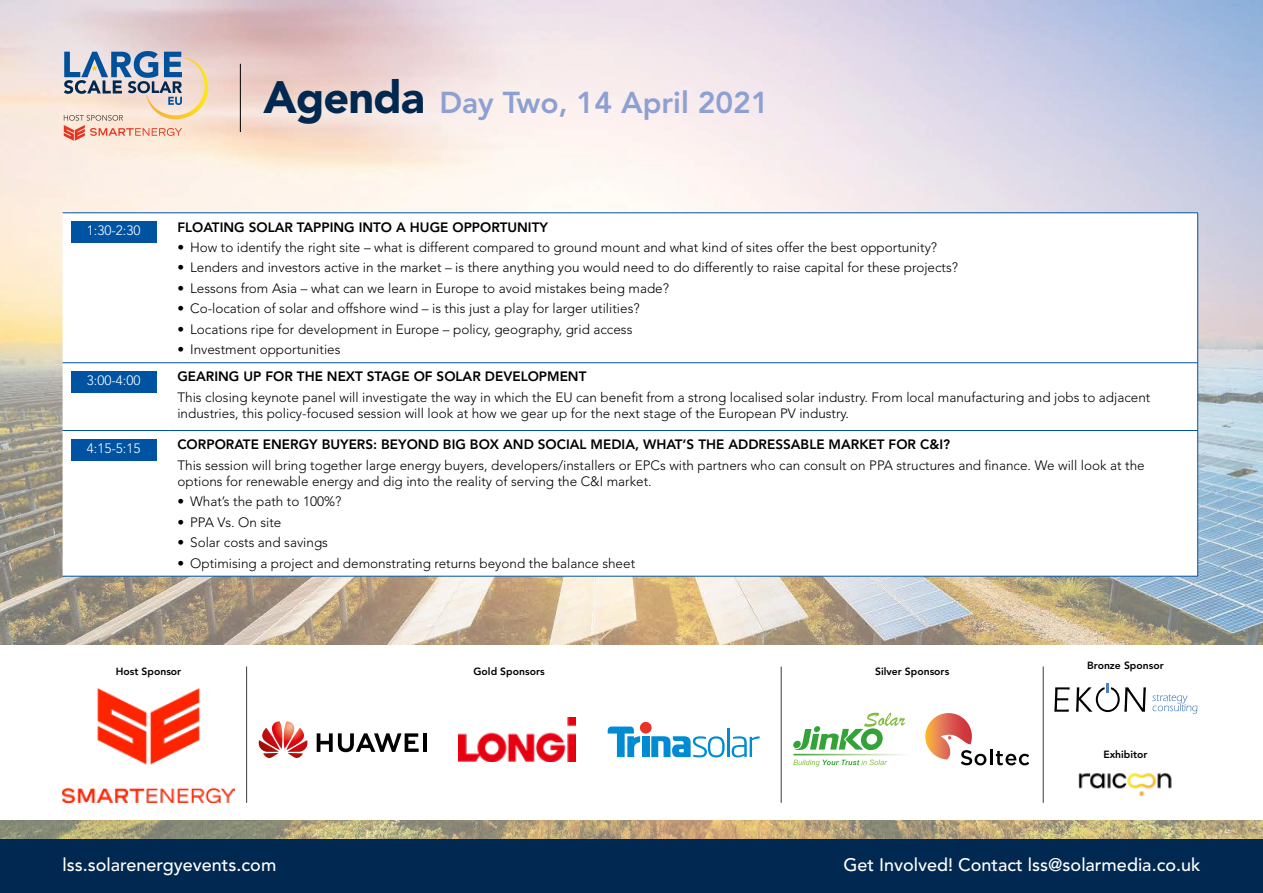
<style>
.page{position:relative;width:1263px;height:893px;background:#fff}
.page>*{position:absolute;margin:0;border:0;box-sizing:border-box;transform-origin:0 0}
.t1{font:800 30px "Avenir LT Std";color:#8da0d2}
.t2{font:500 18px "Avenir LT Std";color:#fff}
.t3{font:300 13.5px/16.2px "Avenir LT Std";color:#000}
.t4{font:800 13.5px "Avenir LT Std";color:#000}
.t5{font:300 13.5px "Avenir LT Std";color:#fff}
.t6{font:800 10.35px "Avenir LT Std";color:#000}
.s1{font-weight:900;font-size:45px;color:#002850}
</style>
<div class="page">
<img style="left:0;top:0;width:1263px;height:840px">
<svg style="left:64px;top:51px;width:150px;height:90px;background:#cabfbc"></svg>
<hr style="left:240px;top:64px;width:1px;height:68px;background:#000">
<div style="left:0;top:840px;width:1263px;height:53px;background:#002850"></div>
<svg style="left:63px;top:214px;width:1134px;height:362px"></svg>
<svg style="left:63px;top:363px;width:1134px;height:67px"></svg>
<hr style="left:1197px;top:213px;width:1px;height:150px;background:#0053a2">
<hr style="left:1197px;top:363px;width:1px;height:67px;background:#0053a2">
<hr style="left:1197px;top:431px;width:1px;height:145px;background:#0053a2">
<hr style="left:63px;top:213px;width:106px;height:1px;background:#0053a2">
<hr style="left:63px;top:362px;width:106px;height:1px;background:#0053a2">
<hr style="left:63px;top:430px;width:106px;height:1px;background:#0053a2">
<hr style="left:63px;top:576px;width:106px;height:1px;background:#0053a2">
<hr style="left:169px;top:213px;width:1029px;height:1px;background:#0053a2">
<hr style="left:169px;top:362px;width:1029px;height:1px;background:#0053a2">
<hr style="left:169px;top:430px;width:1029px;height:1px;background:#0053a2">
<hr style="left:169px;top:576px;width:1029px;height:1px;background:#0053a2">
<div style="left:71px;top:221px;width:85px;height:21px;background:#0053a2"></div>
<div style="left:71px;top:371px;width:85px;height:21px;background:#0053a2"></div>
<div style="left:71px;top:439px;width:85px;height:21px;background:#0053a2"></div>
<div style="left:0;top:645px;width:1263px;height:174px;background:#fff"></div>
<hr style="left:1043px;top:667px;width:1px;height:135px;background:#3c3c3b">
<hr style="left:781px;top:667px;width:1px;height:135px;background:#3c3c3b">
<hr style="left:246px;top:667px;width:1px;height:135px;background:#3c3c3b">
<svg style="left:925px;top:713px;width:104px;height:52px"></svg>
<svg style="left:793px;top:754px;width:119px;height:1px"></svg>
<svg style="left:793px;top:713px;width:112px;height:37px"></svg>
<svg style="left:793px;top:760px;width:94px;height:7px"></svg>
<svg style="left:1152px;top:694px;width:45px;height:20px"></svg>
<svg style="left:1054px;top:687px;width:16px;height:25px"></svg>
<svg style="left:1076px;top:683px;width:70px;height:29px"></svg>
<img style="left:63px;top:688px;width:172px;height:115px">
<img style="left:1078px;top:773px;width:94px;height:24px">
<div style="left:642px;top:736px;width:7px;height:21px;background:#008bd2"></div>
<svg style="left:608px;top:726px;width:32px;height:31px"></svg>
<div style="left:640px;top:722px;width:12px;height:12px;background:#e7332a;border-radius:50%"></div>
<svg style="left:651px;top:736px;width:74px;height:21px"></svg>
<hr style="left:727px;top:728px;width:2px;height:29px;background:#008bd2">
<svg style="left:732px;top:736px;width:27px;height:21px"></svg>
<svg style="left:259px;top:721px;width:49px;height:37px"></svg>
<hr style="left:423px;top:733px;width:4px;height:19px;background:#000">
<svg style="left:317px;top:733px;width:102px;height:19px"></svg>
<img style="left:459px;top:718px;width:117px;height:43px">
<h1 class="t1" style="left:264px;top:85px;width:507px"><span class="s1">Agenda</span> Day Two, 14 April 2021</h1>
<p class="t5" style="left:87px;top:223px;width:55px">1:30-2:30</p>
<p class="t4" style="left:177px;top:219px;width:372px">FLOATING SOLAR TAPPING INTO A HUGE OPPORTUNITY</p>
<p class="t3" style="left:177px;top:239px;width:761px">• How to identify the right site – what is different compared to ground mount and what kind of sites offer the best opportunity?</p>
<p class="t3" style="left:177px;top:260px;width:782px">• Lenders and investors active in the market – is there anything you would need to do differently to raise capital for these projects?</p>
<p class="t3" style="left:177px;top:280px;width:493px">• Lessons from Asia – what can we learn in Europe to avoid mistakes being made?</p>
<p class="t3" style="left:177px;top:301px;width:464px">• Co-location of solar and offshore wind – is this just a play for larger utilities?</p>
<p class="t3" style="left:177px;top:321px;width:456px">• Locations ripe for development in Europe – policy, geography, grid access</p>
<p class="t3" style="left:177px;top:342px;width:165px">• Investment opportunities</p>
<p class="t5" style="left:87px;top:373px;width:55px">3:00-4:00</p>
<p class="t4" style="left:177px;top:369px;width:410px">GEARING UP FOR THE NEXT STAGE OF SOLAR DEVELOPMENT</p>
<p class="t3" style="left:177px;top:389px;width:974px">This closing keynote panel will investigate the way in which the EU can benefit from a strong localised solar industry. From local manufacturing and jobs to adjacent industries, this policy-focused session will look at how we gear up for the next stage of the European PV industry.</p>
<p class="t5" style="left:87px;top:441px;width:55px">4:15-5:15</p>
<p class="t4" style="left:177px;top:437px;width:774px">CORPORATE ENERGY BUYERS: BEYOND BIG BOX AND SOCIAL MEDIA, WHAT’S THE ADDRESSABLE MARKET FOR C&amp;I?</p>
<p class="t3" style="left:177px;top:457px;width:969px">This session will bring together large energy buyers, developers/installers or EPCs with partners who can consult on PPA structures and finance. We will look at the options for renewable energy and dig into the reality of serving the C&amp;I market.</p>
<p class="t3" style="left:177px;top:494px;width:165px">• What’s the path to 100%?</p>
<p class="t3" style="left:177px;top:514px;width:106px">• PPA Vs. On site</p>
<p class="t3" style="left:177px;top:534px;width:152px">• Solar costs and savings</p>
<p class="t3" style="left:177px;top:555px;width:459px">• Optimising a project and demonstrating returns beyond the balance sheet</p>
<p class="t6" style="left:116px;top:665px;width:67px">Host Sponsor</p>
<p class="t6" style="left:474px;top:665px;width:73px">Gold Sponsors</p>
<p class="t6" style="left:875px;top:665px;width:76px">Silver Sponsors</p>
<p class="t6" style="left:1087px;top:659px;width:78px">Bronze Sponsor</p>
<p class="t6" style="left:1103px;top:748px;width:46px">Exhibitor</p>
<h2 class="t2" style="left:63px;top:854px;width:215px">lss.solarenergyevents.com</h2>
<h2 class="t2" style="left:843px;top:854px;width:358px">Get Involved! Contact lss@solarmedia.co.uk</h2>
</div>
